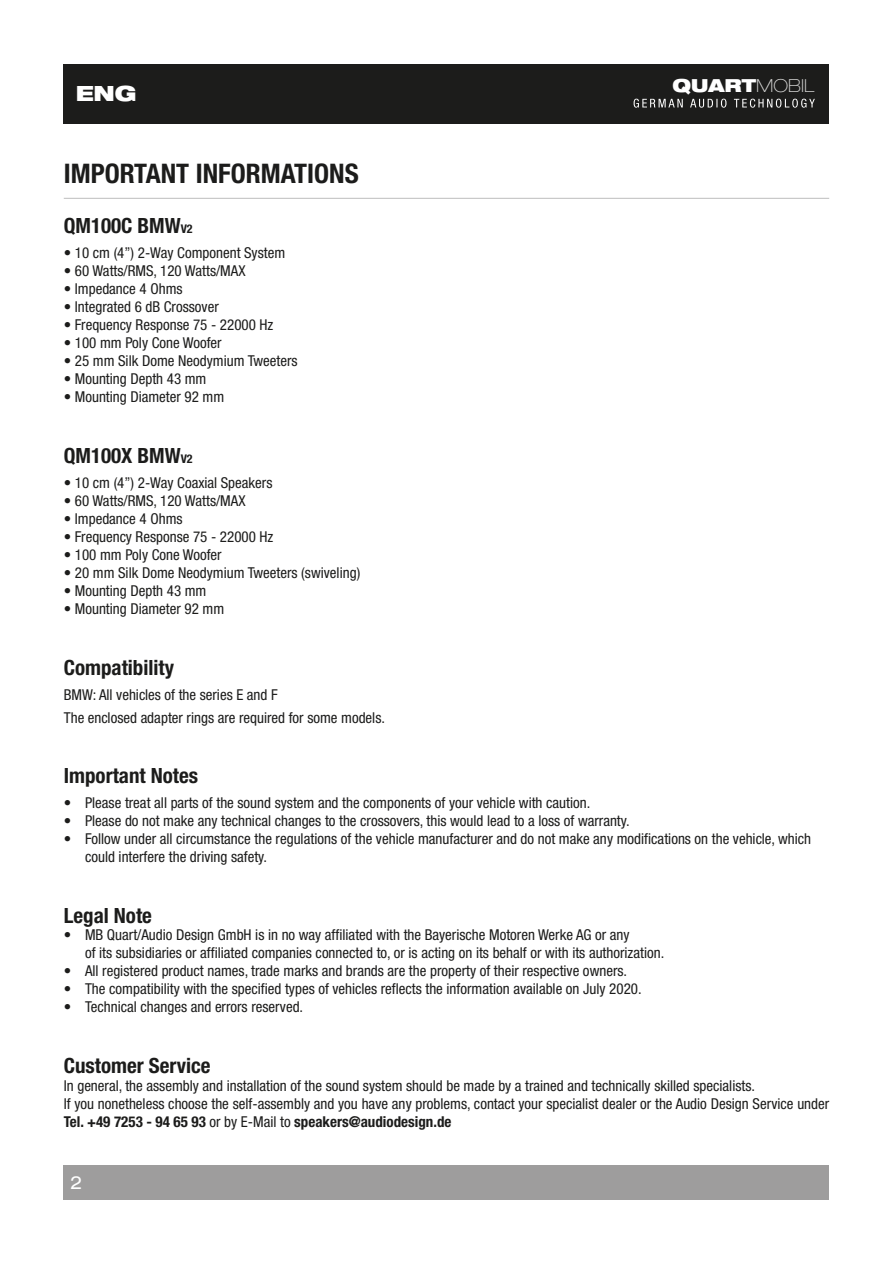
<style>
.page{position:relative;width:893px;height:1263px;background:#fff}
.page>*{position:absolute;margin:0;border:0;box-sizing:border-box;transform-origin:0 0}
.t1{font:700 condensed 27px "Helvetica Neue";color:#1c1c1b}
.t2{font:700 condensed 21px "Helvetica Neue";color:#1c1c1b}
.t3{font:900 expanded 21px "Helvetica Neue";color:#fff}
.t4{font:900 expanded 18px "Helvetica Neue";color:#fff}
.t5{font:expanded 18px "Helvetica Neue";color:#fff}
.t6{font:condensed 15px/18px "Helvetica Neue";color:#1c1c1b}
.s1{font-size:12px}
.s2{font-weight:100;color:#dbdbda}
.s3{font-weight:700}
</style>
<div class="page">
<div style="left:64px;top:64px;width:765px;height:59px;background:#1c1c1b"></div>
<div style="left:64px;top:1165px;width:765px;height:34px;background:#9e9d9d"></div>
<svg style="left:634px;top:99px;width:181px;height:9px"></svg>
<hr style="left:64px;top:198px;width:765px;height:1px;background:#bdbdbd">
<h2 class="t3" style="left:76px;top:80px;width:63px">ENG</h2>
<h1 class="t1" style="left:64px;top:157px;width:296px">IMPORTANT INFORMATIONS</h1>
<h2 class="t2" style="left:64px;top:213px;width:130px">QM100C BMW<span class="s1">V2</span></h2>
<p class="t6" style="left:64px;top:244px;width:223px">• 10 cm (4”) 2-Way Component System</p>
<p class="t6" style="left:64px;top:262px;width:183px">• 60 Watts/RMS, 120 Watts/MAX</p>
<p class="t6" style="left:64px;top:280px;width:120px">• Impedance 4 Ohms</p>
<p class="t6" style="left:64px;top:298px;width:157px">• Integrated 6 dB Crossover</p>
<p class="t6" style="left:64px;top:316px;width:211px">• Frequency Response 75 - 22000 Hz</p>
<p class="t6" style="left:64px;top:334px;width:159px">• 100 mm Poly Cone Woofer</p>
<p class="t6" style="left:64px;top:352px;width:235px">• 25 mm Silk Dome Neodymium Tweeters</p>
<p class="t6" style="left:64px;top:370px;width:144px">• Mounting Depth 43 mm</p>
<p class="t6" style="left:64px;top:388px;width:162px">• Mounting Diameter 92 mm</p>
<h2 class="t2" style="left:64px;top:443px;width:130px">QM100X BMW<span class="s1">V2</span></h2>
<p class="t6" style="left:64px;top:474px;width:210px">• 10 cm (4”) 2-Way Coaxial Speakers</p>
<p class="t6" style="left:64px;top:492px;width:183px">• 60 Watts/RMS, 120 Watts/MAX</p>
<p class="t6" style="left:64px;top:510px;width:120px">• Impedance 4 Ohms</p>
<p class="t6" style="left:64px;top:528px;width:211px">• Frequency Response 75 - 22000 Hz</p>
<p class="t6" style="left:64px;top:546px;width:159px">• 100 mm Poly Cone Woofer</p>
<p class="t6" style="left:64px;top:564px;width:298px">• 20 mm Silk Dome Neodymium Tweeters (swiveling)</p>
<p class="t6" style="left:64px;top:582px;width:144px">• Mounting Depth 43 mm</p>
<p class="t6" style="left:64px;top:600px;width:162px">• Mounting Diameter 92 mm</p>
<h2 class="t2" style="left:64px;top:655px;width:112px">Compatibility</h2>
<p class="t6" style="left:64px;top:684px;width:323px;line-height:22.5px">BMW: All vehicles of the series E and F<br>The enclosed adapter rings are required for some models.</p>
<h2 class="t2" style="left:64px;top:763px;width:136px">Important Notes</h2>
<p class="t4" style="left:673px;top:74px;width:143px">QUART<span class="s2">MOBIL</span></p>
<p class="t6" style="left:64px;top:794px;width:528px">• Please treat all parts of the sound system and the components of your vehicle with caution.</p>
<p class="t6" style="left:64px;top:812px;width:567px">• Please do not make any technical changes to the crossovers, this would lead to a loss of warranty.</p>
<p class="t6" style="left:85px;top:830px;width:728px;text-indent:-21px">• Follow under all circumstance the regulations of the vehicle manufacturer and do not make any modifications on the vehicle, which could interfere the driving safety.</p>
<h2 class="t2" style="left:64px;top:902px;width:90px">Legal Note</h2>
<p class="t6" style="left:85px;top:926px;width:581px;text-indent:-21px">• MB Quart/Audio Design GmbH is in no way affiliated with the Bayerische Motoren Werke AG or any<br>of its subsidiaries or affiliated companies connected to, or is acting on its behalf or with its authorization.</p>
<p class="t6" style="left:64px;top:962px;width:565px">• All registered product names, trade marks and brands are the property of their respective owners.</p>
<p class="t6" style="left:64px;top:980px;width:579px">• The compatibility with the specified types of vehicles reflects the information available on July 2020.</p>
<p class="t6" style="left:64px;top:998px;width:241px">• Technical changes and errors reserved.</p>
<h2 class="t2" style="left:64px;top:1053px;width:148px">Customer Service</h2>
<p class="t6" style="left:64px;top:1076px;width:767px">In general, the assembly and installation of the sound system should be made by a trained and technically skilled specialists.<br>If you nonetheless choose the self-assembly and you have any problems, contact your specialist dealer or the Audio Design Service under<br><span class="s3">Tel. +49 7253 - 94 65 93</span> or by E-Mail to <span class="s3">speakers@audiodesign.de</span></p>
<p class="t5" style="left:71px;top:1172px;width:14px">2</p>
</div>
